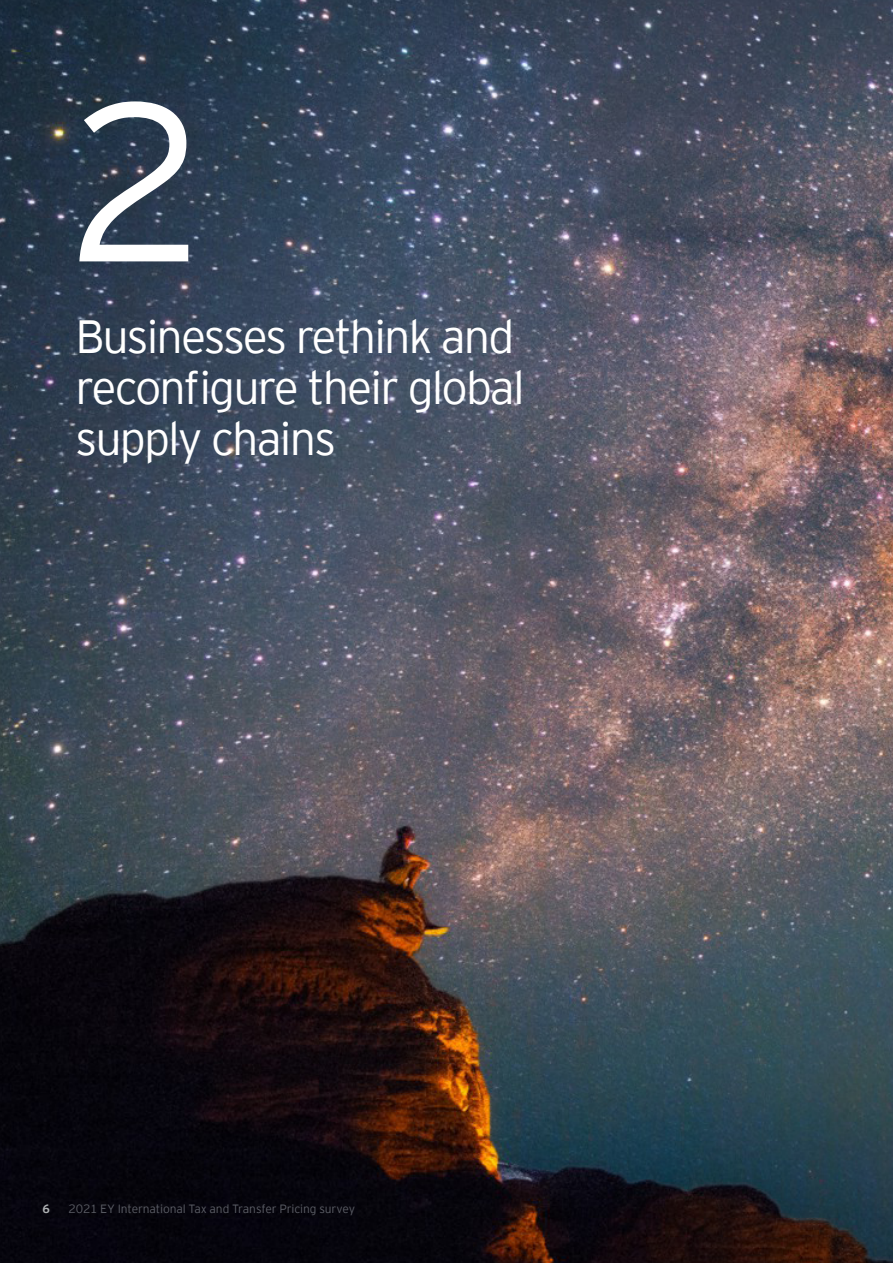
<style>
.page{position:relative;width:893px;height:1263px;background:#fff}
.page>*{position:absolute;margin:0;border:0;box-sizing:border-box;transform-origin:0 0}
.t1{font:300 225px "EY Interstate";color:#fff}
.t2{font:300 46.5px/51px "EY Interstate";letter-spacing:-.04em;color:#fff}
.t3{font:300 12px "EY Interstate";letter-spacing:-.01em;color:#5b5d65}
.t4{font:700 12px "EY Interstate";color:#afb2b4}
</style>
<div class="page">
<img style="left:0;top:0;width:893px;height:1263px">
<h1 class="t1" style="left:67px;top:22px;width:141px">2</h1>
<p class="t2" style="left:76px;top:308px;width:451px">Businesses rethink and reconfigure their global supply chains</p>
<p class="t4" style="left:42px;top:1200px;width:9px">6</p>
<p class="t3" style="left:69px;top:1200px;width:288px">2021 EY International Tax and Transfer Pricing survey</p>
</div>
